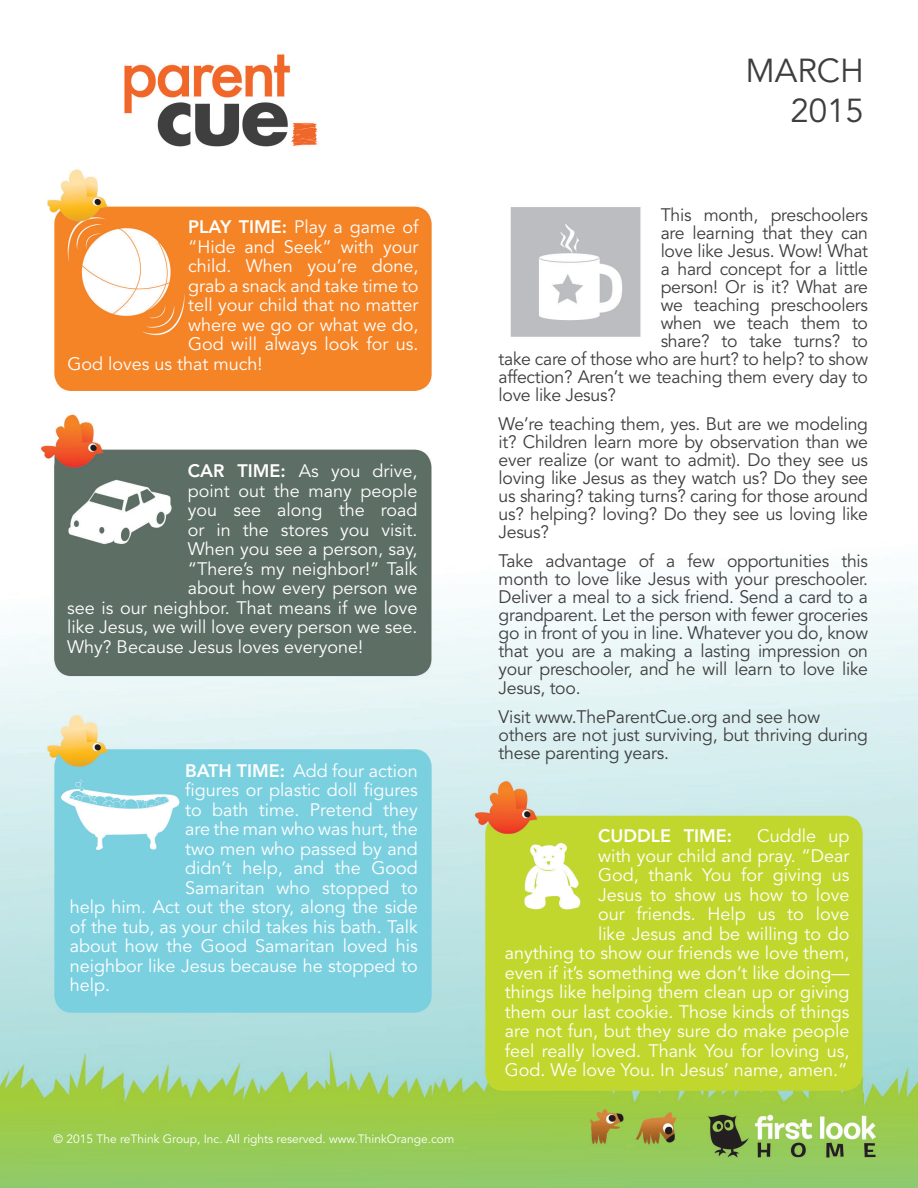
<style>
.page{position:relative;width:918px;height:1188px;background:#fff}
.page>*{position:absolute;margin:0;border:0;box-sizing:border-box;transform-origin:0 0}
.t1{font:33px/39.6px "Avenir LT Std";color:#3e3e3f;text-align:right}
.t2{font:18px/19.5px "Avenir LT Std";color:#fff;text-align:right}
.t3{font:18px/18px "Avenir LT Std";letter-spacing:-.015em;color:#3e3e3f;text-align:justify}
.t4{font:800 18px "Avenir LT Std";color:#fff}
.t5{font:12px "Avenir LT Std";color:#fff}
.s1{font-weight:800}
</style>
<div class="page">
<img style="left:0;top:54px;width:918px;height:1134px">
<p class="t2" style="left:188px;top:218px;width:232px"><span class="s1">PLAY TIME:</span> Play a game of</p>
<p class="t2" style="left:188px;top:237px;width:232px">“Hide and Seek” with your</p>
<p class="t2" style="left:188px;top:257px;width:232px">child. When you’re done,</p>
<p class="t2" style="left:188px;top:276px;width:232px">grab a snack and take time to</p>
<p class="t2" style="left:188px;top:296px;width:232px">tell your child that no matter</p>
<p class="t2" style="left:188px;top:315px;width:232px">where we go or what we do,</p>
<p class="t2" style="left:188px;top:335px;width:232px">God will always look for us.</p>
<p class="t2" style="left:68px;top:354px;width:197px">God loves us that much!</p>
<p class="t2" style="left:188px;top:462px;width:231px"><span class="s1">CAR TIME:</span> As you drive,</p>
<p class="t2" style="left:188px;top:481px;width:231px">point out the many people</p>
<p class="t2" style="left:188px;top:501px;width:231px">you see along the road</p>
<p class="t2" style="left:188px;top:520px;width:231px">or in the stores you visit.</p>
<p class="t2" style="left:188px;top:540px;width:231px">When you see a person, say,</p>
<p class="t2" style="left:188px;top:559px;width:231px">“There’s my neighbor!” Talk</p>
<p class="t2" style="left:188px;top:579px;width:231px">about how every person we</p>
<p class="t2" style="left:67px;top:598px;width:352px">see is our neighbor. That means if we love</p>
<p class="t2" style="left:67px;top:618px;width:352px">like Jesus, we will love every person we see.</p>
<p class="t2" style="left:67px;top:637px;width:297px">Why? Because Jesus loves everyone!</p>
<p class="t2" style="left:185px;top:761px;width:234px"><span class="s1">BATH TIME:</span> Add four action</p>
<p class="t2" style="left:185px;top:781px;width:234px">figures or plastic doll figures</p>
<p class="t2" style="left:185px;top:800px;width:234px">to bath time. Pretend they</p>
<p class="t2" style="left:185px;top:820px;width:234px">are the man who was hurt, the</p>
<p class="t2" style="left:185px;top:839px;width:234px">two men who passed by and</p>
<p class="t2" style="left:185px;top:859px;width:234px">didn’t help, and the Good</p>
<p class="t2" style="left:185px;top:878px;width:234px">Samaritan who stopped to</p>
<p class="t2" style="left:70px;top:898px;width:349px">help him. Act out the story, along the side</p>
<p class="t2" style="left:70px;top:917px;width:349px">of the tub, as your child takes his bath. Talk</p>
<p class="t2" style="left:70px;top:937px;width:349px">about how the Good Samaritan loved his</p>
<p class="t2" style="left:70px;top:956px;width:349px">neighbor like Jesus because he stopped to</p>
<p class="t2" style="left:70px;top:976px;width:42px">help.</p>
<p class="t5" style="left:54px;top:1132px;width:402px">© 2015 The reThink Group, Inc. All rights reserved. www.ThinkOrange.com</p>
<h1 class="t1" style="left:745px;top:52px;width:120px">MARCH<br>2015</h1>
<p class="t3" style="left:661px;top:207px;width:209px">This month, preschoolers</p>
<p class="t3" style="left:661px;top:225px;width:209px">are learning that they can</p>
<p class="t3" style="left:661px;top:243px;width:209px">love like Jesus. Wow! What</p>
<p class="t3" style="left:661px;top:261px;width:209px">a hard concept for a little</p>
<p class="t3" style="left:661px;top:279px;width:209px">person! Or is it? What are</p>
<p class="t3" style="left:661px;top:297px;width:209px">we teaching preschoolers</p>
<p class="t3" style="left:661px;top:315px;width:209px">when we teach them to</p>
<p class="t3" style="left:661px;top:333px;width:209px">share? to take turns? to</p>
<p class="t3" style="left:499px;top:351px;width:371px">take care of those who are hurt? to help? to show</p>
<p class="t3" style="left:499px;top:369px;width:371px">affection? Aren’t we teaching them every day to</p>
<p class="t3" style="left:499px;top:387px;width:119px">love like Jesus?</p>
<p class="t3" style="left:499px;top:415px;width:371px">We’re teaching them, yes. But are we modeling it? Children learn more by observation than we ever realize (or want to admit). Do they see us loving like Jesus as they watch us? Do they see us sharing? taking turns? caring for those around us? helping? loving? Do they see us loving like Jesus?</p>
<p class="t3" style="left:499px;top:552px;width:371px">Take advantage of a few opportunities this month to love like Jesus with your preschooler.<br>Deliver a meal to a sick friend. Send a card to a grandparent. Let the person with fewer groceries go in front of you in line. Whatever you do, know that you are a making a lasting impression on your preschooler, and he will learn to love like Jesus, too.</p>
<p class="t3" style="left:499px;top:708px;width:371px;text-align:left">Visit www.TheParentCue.org and see how others are not just surviving, but thriving during these parenting years.</p>
<p class="t2" style="left:505px;top:827px;width:346px">Cuddle up<br>with your child and pray. “Dear<br>God, thank You for giving us<br>Jesus to show us how to love<br>our friends. Help us to love<br>like Jesus and be willing to do<br>anything to show our friends we love them, even if it’s something we don’t like doing— things like helping them clean up or giving them our last cookie. Those kinds of things are not fun, but they sure do make people feel really loved. Thank You for loving us, God. We love You. In Jesus’ name, amen.”</p>
<p class="t4" style="left:598px;top:826px;width:136px">CUDDLE TIME:</p>
</div>
